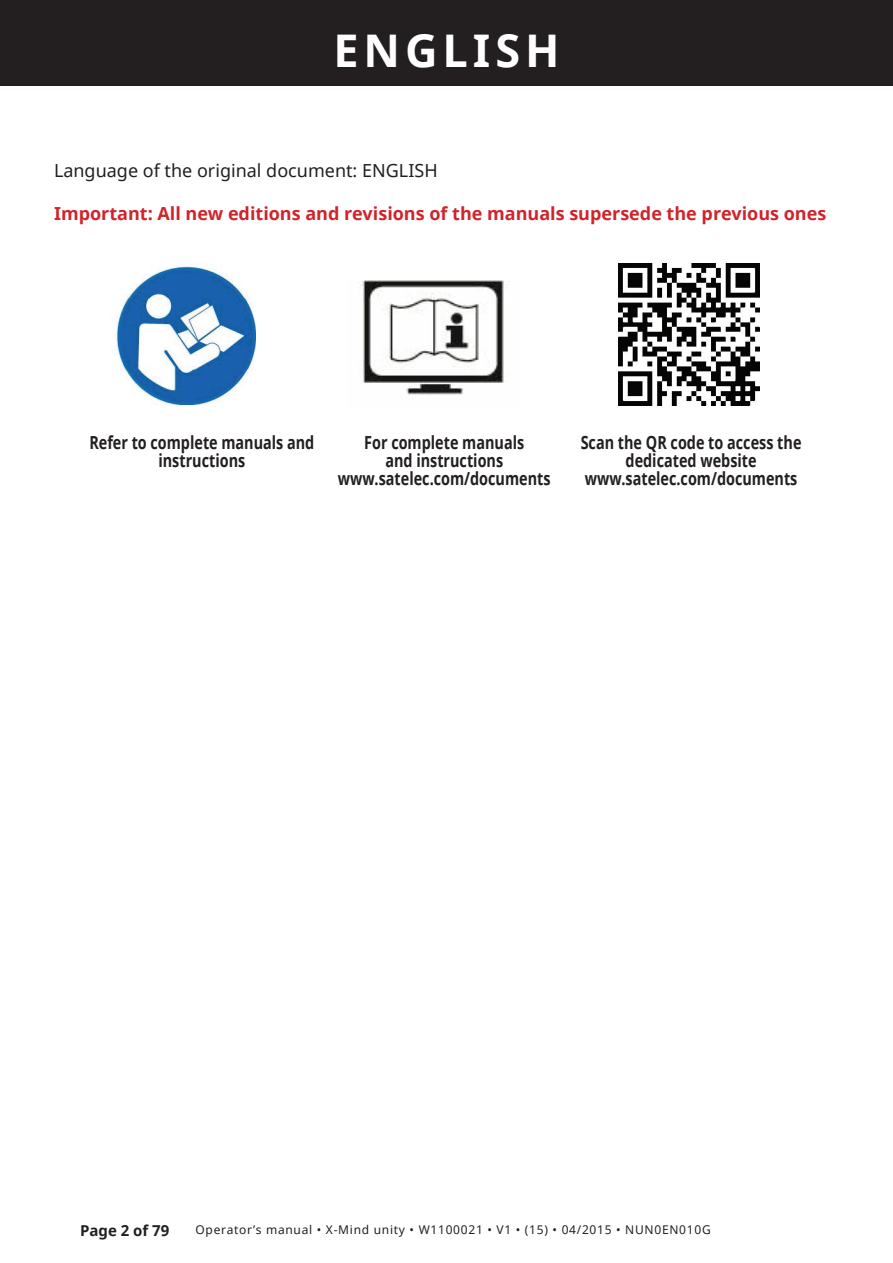
<style>
.page{position:relative;width:893px;height:1263px;background:#fff}
.page>*{position:absolute;margin:0;border:0;box-sizing:border-box;transform-origin:0 0}
.t1{font:700 45px "Noto Sans";letter-spacing:.11em;color:#fff}
.t2{font:700 18px/18px "Noto Sans";color:#231f20;text-align:center;scale:.8 1}
.t3{font:700 18px "Noto Sans";color:#d1232a}
.t4{font:18px "Noto Sans";color:#231f20}
.t5{font:700 15px "Noto Sans";color:#231f20}
.t6{font:12px "Noto Sans";letter-spacing:.06em;color:#231f20}
</style>
<div class="page">
<div style="left:0;top:0;width:893px;height:85px;background:#231f20"></div>
<img style="left:116px;top:266px;width:140px;height:139px">
<img style="left:359px;top:281px;width:148px;height:114px">
<img style="left:618px;top:264px;width:142px;height:142px">
<h1 class="t1" style="left:333px;top:18px;width:228px">ENGLISH</h1>
<p class="t4" style="left:54px;top:158px;width:385px">Language of the original document: ENGLISH</p>
<p class="t3" style="left:54px;top:201px;width:774px">Important: All new editions and revisions of the manuals supersede the previous ones</p>
<p class="t2" style="left:89px;top:433px;width:283px">Refer to complete manuals and instructions</p>
<p class="t2" style="left:338px;top:433px;width:267px">For complete manuals<br>and instructions www.satelec.com/documents</p>
<p class="t2" style="left:581px;top:433px;width:277px">Scan the QR code to access the dedicated website www.satelec.com/documents</p>
<p class="t5" style="left:80px;top:1219px;width:91px">Page 2 of 79</p>
<p class="t6" style="left:195px;top:1221px;width:517px">Operator’s manual • X-Mind unity • W1100021 • V1 • (15) • 04/2015 • NUN0EN010G</p>
</div>
